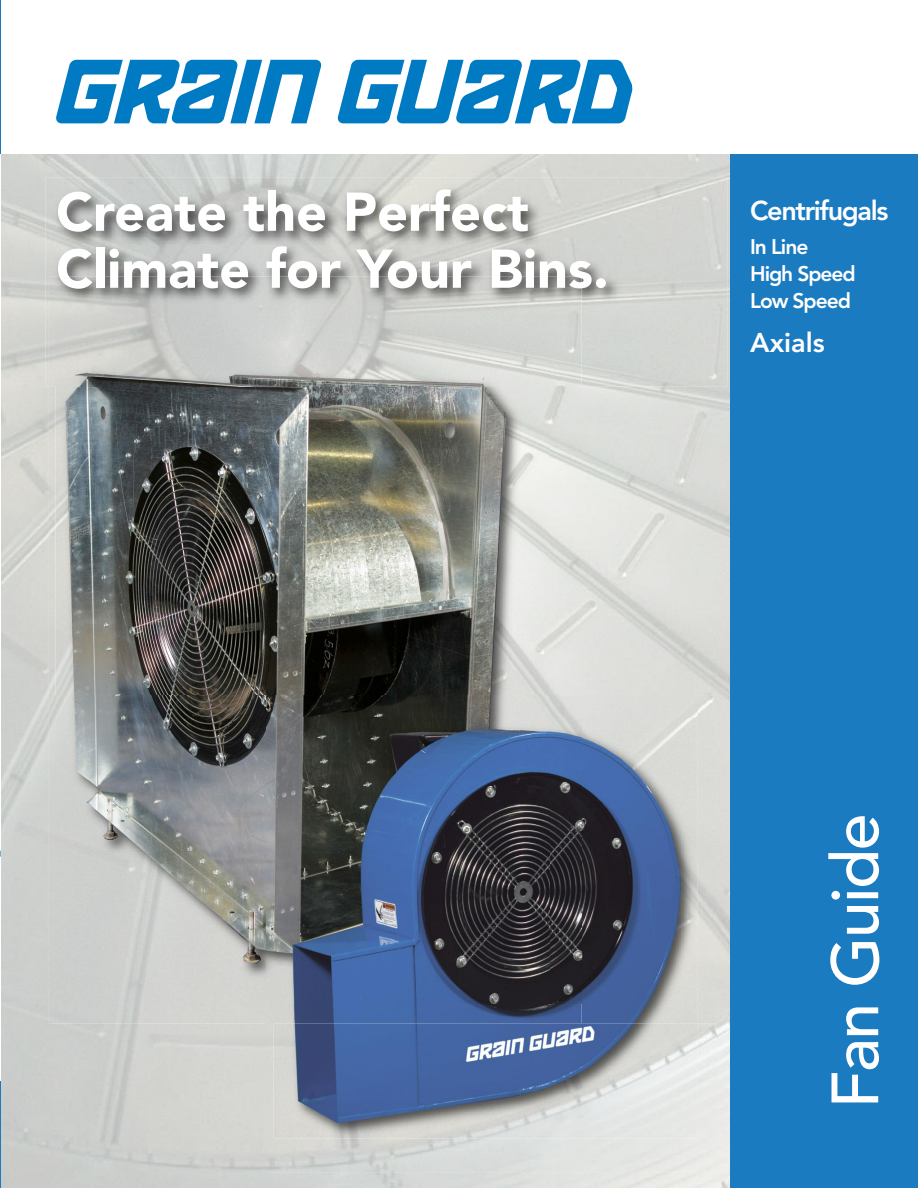
<style>
.page{position:relative;width:918px;height:1188px;background:#fff}
.page>*{position:absolute;margin:0;border:0;box-sizing:border-box;transform-origin:0 0}
.t1{font:500 66px "Avenir LT Std";letter-spacing:-.025em;color:#fff}
.t2{font:900 54px/57px "Avenir LT Std";color:#fff}
.t3{font:800 27px "Avenir LT Std";letter-spacing:-.05em;color:#fff}
.t4{font:800 21px/27px "Avenir LT Std";letter-spacing:-.05em;color:#fff}
</style>
<div class="page">
<div style="left:730px;top:154px;width:188px;height:1034px;background:#1a7bc1"></div>
<hr style="left:0;top:0;width:1px;height:154px;background:#1a7bc1">
<hr style="left:0;top:1081px;width:1px;height:107px;background:#1a7bc1">
<svg style="left:56px;top:60px;width:266px;height:63px"></svg>
<svg style="left:337px;top:60px;width:295px;height:63px"></svg>
<img style="left:267px;top:386px;width:314px;height:310px">
<img style="left:49px;top:386px;width:218px;height:637px">
<img style="left:55px;top:696px;width:212px;height:308px">
<img style="left:698px;top:696px;width:19px;height:327px">
<img style="left:267px;top:696px;width:431px;height:22px">
<img style="left:267px;top:718px;width:6px;height:305px">
<img style="left:273px;top:718px;width:425px;height:420px">
<img style="left:45px;top:178px;width:683px;height:208px">
<img style="left:49px;top:276px;width:532px;height:110px">
<img style="left:55px;top:313px;width:494px;height:73px">
<p class="t2" style="left:56px;top:188px;width:554px">Create the Perfect<br>Climate for Your Bins.</p>
<p class="t3" style="left:750px;top:199px;width:140px">Centrifugals</p>
<p class="t4" style="left:750px;top:235px;width:107px">In Line<br>High Speed<br>Low Speed</p>
<p class="t3" style="left:750px;top:332px;width:76px">Axials</p>
<p class="t1" style="left:828px;top:1108px;width:296px;rotate:-90deg">Fan Guide</p>
</div>
